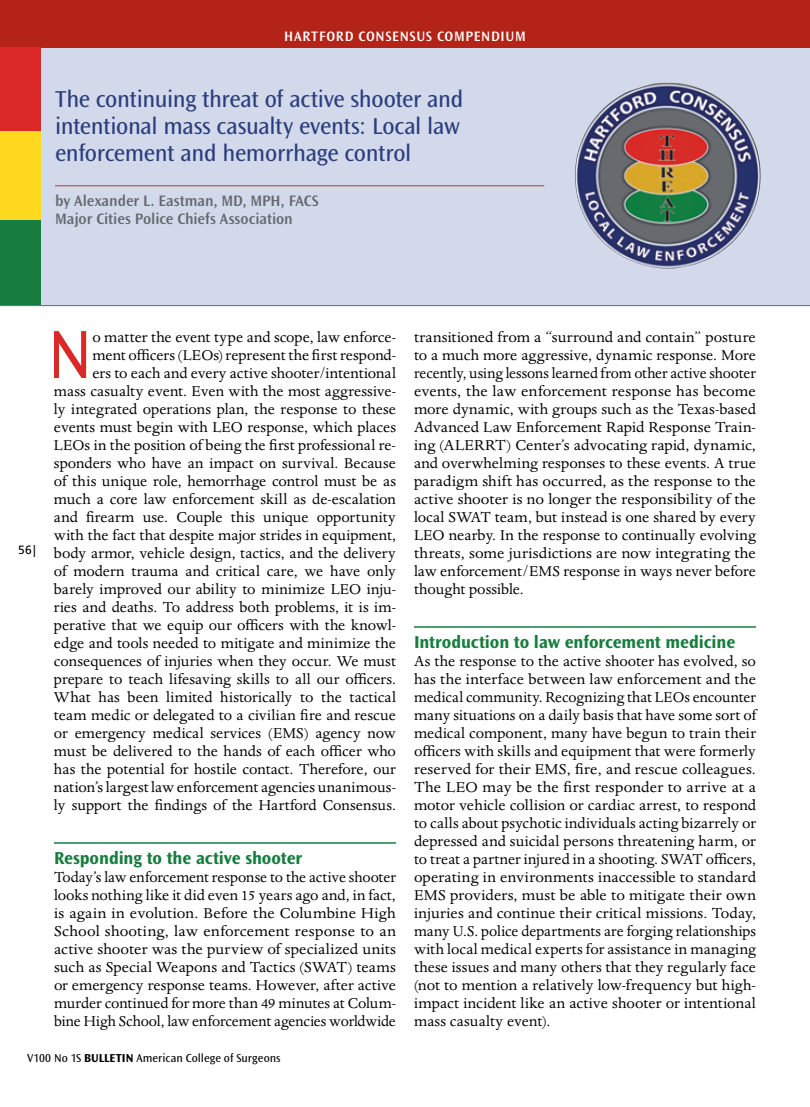
<style>
.page{position:relative;width:810px;height:1107px;background:#fff}
.page>*{position:absolute;margin:0;border:0;box-sizing:border-box;transform-origin:0 0}
.t1{font:71.1px "Ocean Sans Std";color:#d92827}
.t2{font:24px/27px "Ocean Sans Std";letter-spacing:-.015em;color:#2c3d7c}
.t3{font:700 18px "Ocean Sans Std";letter-spacing:-.005em;color:#177d3f}
.t4{font:16.5px/18px "Dante MT Std";color:#000;text-align:justify}
.t5{font:600 15.75px/18px "Ocean Sans Std";letter-spacing:-.005em;color:#65696e}
.t6{font:600 14.25px "Ocean Sans Std";letter-spacing:.05em;color:#fff}
.t7{font:12px "Ocean Sans Std";letter-spacing:.005em;color:#000}
.t8{font:12px "Frutiger LT Std";color:#000}
.s1{font-weight:700}
</style>
<div class="page">
<div style="left:0;top:48px;width:810px;height:257px;background:#d2d9eb"></div>
<hr style="left:55px;top:185px;width:489px;height:1px;background:#d92827">
<div style="left:0;top:0;width:810px;height:47px;background:#b32317"></div>
<div style="left:0;top:47px;width:40px;height:84px;background:#d92827"></div>
<div style="left:0;top:131px;width:40px;height:89px;background:#ffd920"></div>
<div style="left:0;top:220px;width:40px;height:85px;background:#177d3f"></div>
<hr style="left:54px;top:842px;width:342px;height:2px;background:#177d3f">
<hr style="left:414px;top:626px;width:342px;height:2px;background:#177d3f">
<img style="left:575px;top:82px;width:186px;height:187px">
<hr style="left:0;top:305px;width:810px;height:1px;background:#65696e">
<p class="t6" style="left:284px;top:29px;width:243px">HARTFORD CONSENSUS COMPENDIUM</p>
<h2 class="t2" style="left:55px;top:86px;width:410px">The continuing threat of active shooter and intentional mass casualty events: Local law enforcement and hemorrhage control</h2>
<p class="t5" style="left:55px;top:192px;width:265px">by Alexander L. Eastman, MD, MPH, FACS<br>Major Cities Police Chiefs Association</p>
<p class="t8" style="left:18px;top:543px;width:19px">56|</p>
<p class="t4" style="left:54px;top:328px;width:344px;text-align:right">o matter the event type and scope, law enforce-<br>ment officers (LEOs) represent the first respond-<br>ers to each and every active shooter/intentional<br>mass casualty event. Even with the most aggressive&shy;ly integrated operations plan, the response to these events must begin with LEO response, which places LEOs in the position of being the first professional re&shy;sponders who have an impact on survival. Because of this unique role, hemorrhage control must be as much a core law enforcement skill as de-escalation and firearm use. Couple this unique opportunity with the fact that despite major strides in equipment, body armor, vehicle design, tactics, and the delivery of modern trauma and critical care, we have only barely improved our ability to minimize LEO inju&shy;ries and deaths. To address both problems, it is im&shy;perative that we equip our officers with the knowl&shy;edge and tools needed to mitigate and minimize the consequences of injuries when they occur. We must prepare to teach lifesaving skills to all our officers.<br>What has been limited historically to the tactical team medic or delegated to a civilian fire and rescue or emergency medical services (EMS) agency now must be delivered to the hands of each officer who has the potential for hostile contact. Therefore, our nation’s largest law enforcement agencies unanimous&shy;ly support the findings of the Hartford Consensus.</p>
<p class="t3" style="left:54px;top:848px;width:250px">Responding to the active shooter</p>
<p class="t4" style="left:54px;top:868px;width:344px">Today’s law enforcement response to the active shooter looks nothing like it did even 15 years ago and, in fact, is again in evolution. Before the Columbine High School shooting, law enforcement response to an active shooter was the purview of specialized units such as Special Weapons and Tactics (SWAT) teams or emergency response teams. However, after active murder continued for more than 49 minutes at Colum&shy;bine High School, law enforcement agencies worldwide</p>
<h1 class="t1" style="left:47px;top:315px;width:47px">N</h1>
<p class="t4" style="left:414px;top:328px;width:344px">transitioned from a “surround and contain” posture to a much more aggressive, dynamic response. More recently, using lessons learned from other active shooter events, the law enforcement response has become more dynamic, with groups such as the Texas-based Advanced Law Enforcement Rapid Response Train&shy;ing (ALERRT) Center’s advocating rapid, dynamic, and overwhelming responses to these events. A true paradigm shift has occurred, as the response to the active shooter is no longer the responsibility of the local SWAT team, but instead is one shared by every LEO nearby. In the response to continually evolving threats, some jurisdictions are now integrating the law enforcement/EMS response in ways never before thought possible.</p>
<p class="t3" style="left:414px;top:632px;width:323px">Introduction to law enforcement medicine</p>
<p class="t4" style="left:414px;top:652px;width:344px">As the response to the active shooter has evolved, so has the interface between law enforcement and the medical community. Recognizing that LEOs encounter many situations on a daily basis that have some sort of medical component, many have begun to train their officers with skills and equipment that were formerly reserved for their EMS, fire, and rescue colleagues.<br>The LEO may be the first responder to arrive at a motor vehicle collision or cardiac arrest, to respond to calls about psychotic individuals acting bizarrely or depressed and suicidal persons threatening harm, or to treat a partner injured in a shooting. SWAT officers, operating in environments inaccessible to standard EMS providers, must be able to mitigate their own injuries and continue their critical missions. Today, many U.S. police departments are forging relationships with local medical experts for assistance in managing these issues and many others that they regularly face (not to mention a relatively low-frequency but high&shy;impact incident like an active shooter or intentional mass casualty event).</p>
<p class="t7" style="left:27px;top:1052px;width:255px">V100 No 1S <span class="s1">BULLETIN</span> American College of Surgeons</p>
</div>
